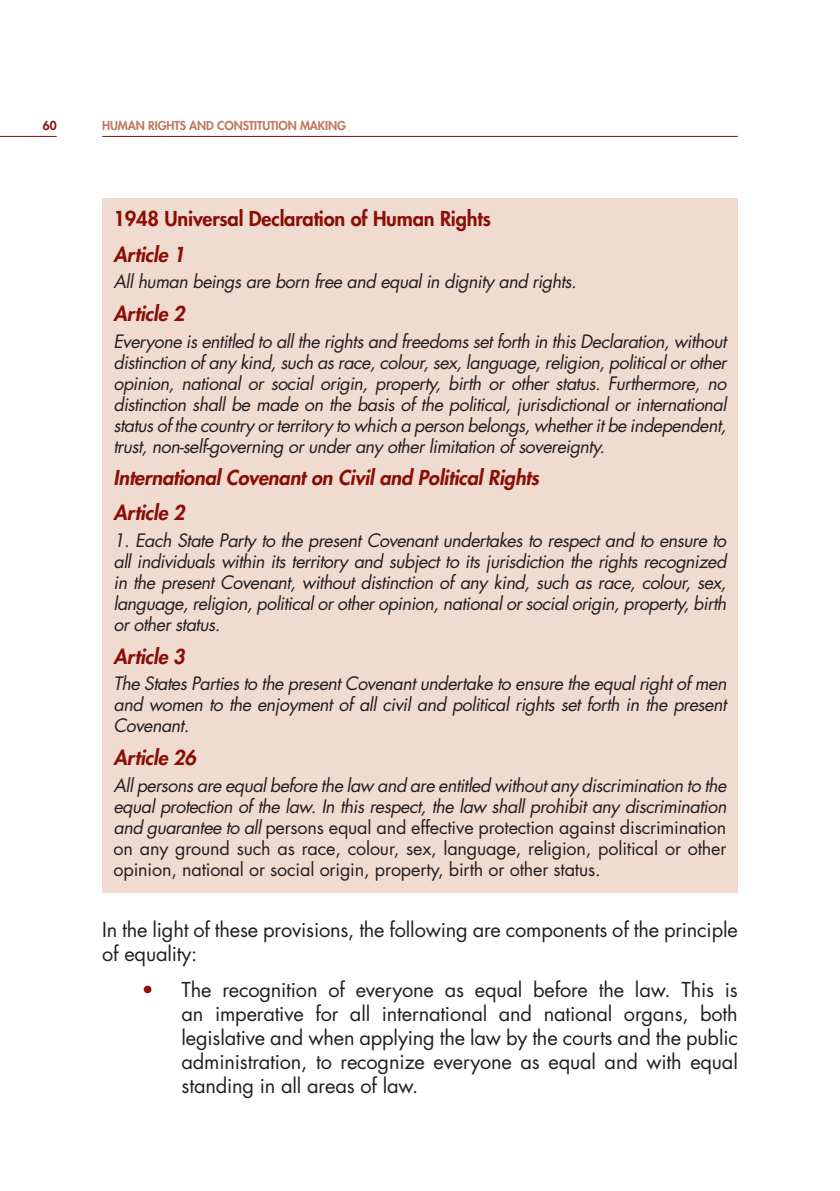
<style>
.page{position:relative;width:840px;height:1191px;background:#fff}
.page>*{position:absolute;margin:0;border:0;box-sizing:border-box;transform-origin:0 0}
.t1{font:20px/24px "Futura Std";letter-spacing:-.01em;color:#231f20}
.t2{font:italic 800 20px/35.4px "Futura Std";letter-spacing:-.01em;color:#8b0e04}
.t3{font:800 20px "Futura Std";letter-spacing:-.01em;color:#8b0e04}
.t4{font:italic 18px/21px "Futura Std";letter-spacing:-.03em;color:#231f20;text-align:justify}
.t5{font:18px/21px "Futura Std";letter-spacing:-.01em;color:#231f20;text-align:justify}
.t6{font:800 12px "Futura Std";letter-spacing:-.01em;color:#c17860}
.t7{font:800 12px "Futura Std";color:#8b0e04}
.s1{font-style:italic}
.s2{color:#8b0e04}
</style>
<div class="page">
<hr style="left:102px;top:136px;width:635px;height:1px;background:#8b0e04">
<hr style="left:0;top:136px;width:57px;height:1px;background:#8b0e04">
<div style="left:102px;top:198px;width:635px;height:695px;background:#f0dbd1"></div>
<p class="t7" style="left:43px;top:120px;width:15px">60</p>
<p class="t6" style="left:102px;top:120px;width:245px">HUMAN RIGHTS AND CONSTITUTION MAKING</p>
<p class="t3" style="left:113px;top:211px;width:379px">1948 Universal Declaration of Human Rights</p>
<p class="t2" style="left:113px;top:238px;width:73px">Article 1</p>
<p class="t4" style="left:113px;top:273px;width:464px">All human beings are born free and equal in dignity and rights.</p>
<p class="t2" style="left:113px;top:297px;width:73px">Article 2</p>
<p class="t4" style="left:113px;top:332px;width:614px">Everyone is entitled to all the rights and freedoms set forth in this Declaration, without distinction of any kind, such as race, colour, sex, language, religion, political or other opinion, national or social origin, property, birth or other status. Furthermore, no distinction shall be made on the basis of the political, jurisdictional or international status of the country or territory to which a person belongs, whether it be independent, trust, non-self-governing or under any other limitation of sovereignty.</p>
<p class="t2" style="left:113px;top:461px;width:427px">International Covenant on Civil and Political Rights<br>Article 2</p>
<p class="t4" style="left:113px;top:531px;width:614px">1. Each State Party to the present Covenant undertakes to respect and to ensure to all individuals within its territory and subject to its jurisdiction the rights recognized in the present Covenant, without distinction of any kind, such as race, colour, sex, language, religion, political or other opinion, national or social origin, property, birth or other status.</p>
<p class="t2" style="left:113px;top:640px;width:73px">Article 3</p>
<p class="t4" style="left:113px;top:674px;width:614px">The States Parties to the present Covenant undertake to ensure the equal right of men and women to the enjoyment of all civil and political rights set forth in the present Covenant.</p>
<p class="t2" style="left:113px;top:741px;width:84px">Article 26</p>
<p class="t5" style="left:113px;top:776px;width:614px"><span class="s1">All persons are equal before the law and are entitled without any discrimination to the equal protection of the law. In this respect, the law shall prohibit any discrimination and guarantee to all</span> persons equal and effective protection against discrimination on any ground such as race, colour, sex, language, religion, political or other opinion, national or social origin, property, birth or other status.</p>
<p class="t1" style="left:102px;top:919px;width:636px">In the light of these provisions, the following are components of the principle of equality:</p>
<p class="t1" style="left:181px;top:978px;width:557px;text-align:justify;text-indent:-40px"><span class="s2">•</span> The recognition of everyone as equal before the law. This is an imperative for all international and national organs, both legislative and when applying the law by the courts and the public administration, to recognize everyone as equal and with equal standing in all areas of law.</p>
</div>
